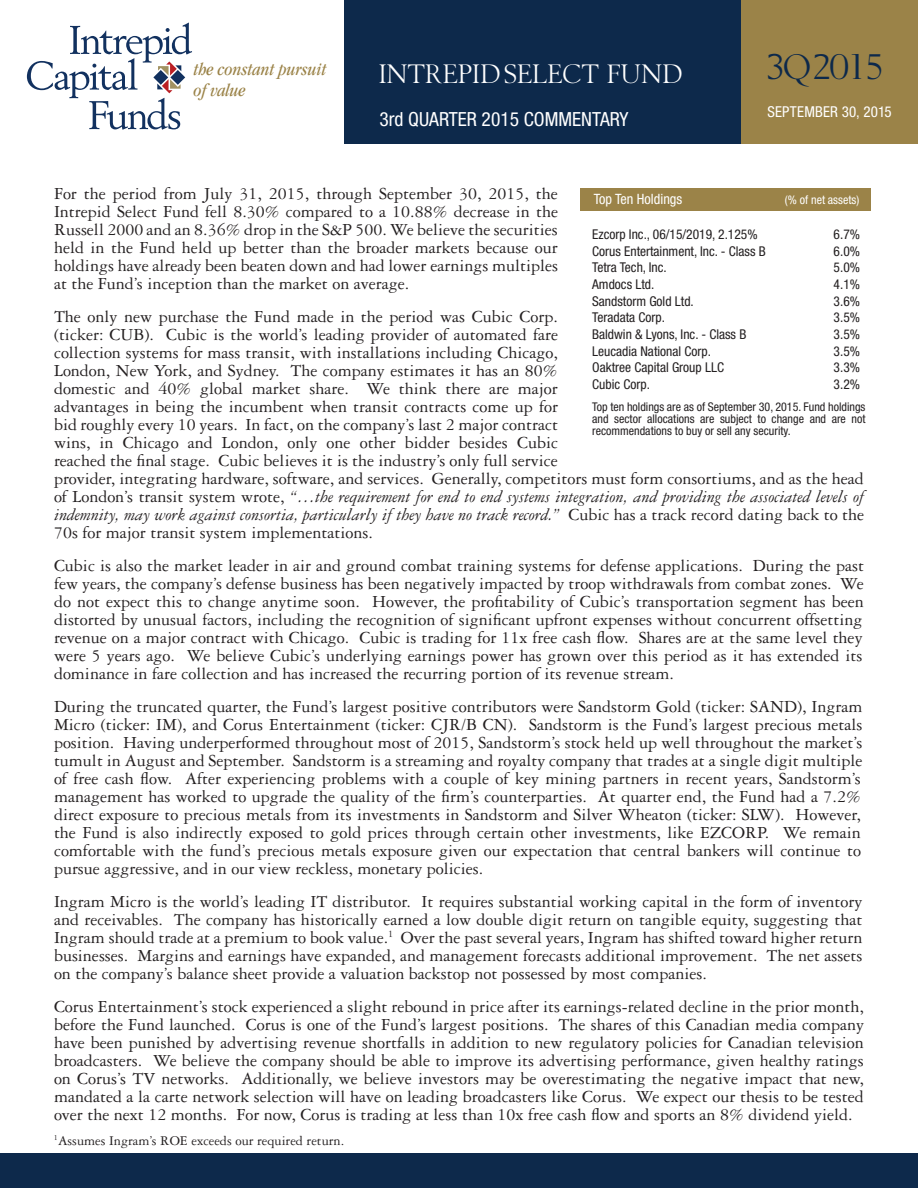
<style>
.page{position:relative;width:918px;height:1188px;background:#fff}
.page>*{position:absolute;margin:0;border:0;box-sizing:border-box;transform-origin:0 0}
.Quarter_Date{font:36px "OPTI Berling Agency";letter-spacing:-.05em;color:#0d294b}
.main_head{font:27px "OPTI Berling Agency";color:#fff}
.t1{font:condensed 19.5px "Helvetica Neue";color:#fff}
.t2{font:18px/18px "Garamond Three";color:#231f20;text-align:justify}
.ital_head{font:italic condensed 18px "Garamond";color:#9b8348}
.Date{font:condensed 15px "Helvetica Neue";letter-spacing:.015em;color:#fff}
.t3{font:14.25px "Garamond Three";color:#231f20}
.t4{font:condensed 14.25px "Helvetica Neue";color:#fff}
.left_align_table_tex{font:condensed 13.5px "Helvetica Neue";color:#231f20}
.Table_Right_Align{font:condensed 13.5px "Helvetica Neue";color:#231f20}
.t5{font:condensed 12px/12px "Helvetica Neue";color:#231f20;text-align:justify}
.t6{font:condensed 12px "Helvetica Neue";color:#fff}
.s1{font-style:italic}
</style>
<div class="page">
<div style="left:580px;top:188px;width:291px;height:22px;background:#9b8348"></div>
<div style="left:741px;top:0;width:177px;height:143px;background:#9b8348"></div>
<div style="left:344px;top:0;width:397px;height:143px;background:#0d294b"></div>
<svg style="left:27px;top:23px;width:165px;height:107px"></svg>
<div style="left:0;top:1154px;width:918px;height:34px;background:#0d294b"></div>
<p class="ital_head" style="left:193px;top:59px;width:134px">the constant pursuit</p>
<p class="ital_head" style="left:193px;top:80px;width:53px">of value</p>
<p class="main_head" style="left:379px;top:59px;width:305px">INTREPID SELECT FUND</p>
<p class="Quarter_Date" style="left:766px;top:48px;width:120px">3Q 2015</p>
<p class="t1" style="left:379px;top:108px;width:251px">3rd QUARTER 2015 COMMENTARY</p>
<p class="Date" style="left:767px;top:103px;width:126px">SEPTEMBER 30, 2015</p>
<p class="t2" style="left:54px;top:185px;width:506px">For the period from July 31, 2015, through September 30, 2015, the Intrepid Select Fund fell 8.30% compared to a 10.88% decrease in the Russell 2000 and an 8.36% drop in the S&amp;P 500. We believe the securities held in the Fund held up better than the broader markets because our holdings have already been beaten down and had lower earnings multiples at the Fund’s inception than the market on average.</p>
<p class="t2" style="left:54px;top:308px;width:812px;text-align:left">The only new purchase the Fund made in the period was Cubic Corp.<br>(ticker: CUB). Cubic is the world’s leading provider of automated fare<br>collection systems for mass transit, with installations including Chicago,<br>London, New York, and Sydney. The company estimates it has an 80%<br>domestic and 40% global market share. We think there are major<br>advantages in being the incumbent when transit contracts come up for<br>bid roughly every 10 years. In fact, on the company’s last 2 major contract<br>wins, in Chicago and London, only one other bidder besides Cubic<br>reached the final stage. Cubic believes it is the industry’s only full service<br>provider, integrating hardware, software, and services. Generally, competitors must form consortiums, and as the head of London’s transit system wrote, <span class="s1">“…the requirement for end to end systems integration, and providing the associated levels of indemnity, may work against consortia, particularly if they have no track record.”</span> Cubic has a track record dating back to the 70s for major transit system implementations.</p>
<p class="t2" style="left:54px;top:557px;width:812px">Cubic is also the market leader in air and ground combat training systems for defense applications. During the past few years, the company’s defense business has been negatively impacted by troop withdrawals from combat zones. We do not expect this to change anytime soon. However, the profitability of Cubic’s transportation segment has been distorted by unusual factors, including the recognition of significant upfront expenses without concurrent offsetting revenue on a major contract with Chicago. Cubic is trading for 11x free cash flow. Shares are at the same level they were 5 years ago. We believe Cubic’s underlying earnings power has grown over this period as it has extended its dominance in fare collection and has increased the recurring portion of its revenue stream.</p>
<p class="t2" style="left:54px;top:698px;width:810px">During the truncated quarter, the Fund’s largest positive contributors were Sandstorm Gold (ticker: SAND), Ingram Micro (ticker: IM), and Corus Entertainment (ticker: CJR/B CN). Sandstorm is the Fund’s largest precious metals position. Having underperformed throughout most of 2015, Sandstorm’s stock held up well throughout the market’s tumult in August and September. Sandstorm is a streaming and royalty company that trades at a single digit multiple of free cash flow. After experiencing problems with a couple of key mining partners in recent years, Sandstorm’s management has worked to upgrade the quality of the firm’s counterparties. At quarter end, the Fund had a 7.2% direct exposure to precious metals from its investments in Sandstorm and Silver Wheaton (ticker: SLW). However, the Fund is also indirectly exposed to gold prices through certain other investments, like EZCORP. We remain comfortable with the fund’s precious metals exposure given our expectation that central bankers will continue to pursue aggressive, and in our view reckless, monetary policies.</p>
<p class="t2" style="left:54px;top:893px;width:810px">Ingram Micro is the world’s leading IT distributor. It requires substantial working capital in the form of inventory and receivables. The company has historically earned a low double digit return on tangible equity, suggesting that Ingram should trade at a premium to book value.<sup>1</sup> Over the past several years, Ingram has shifted toward higher return businesses. Margins and earnings have expanded, and management forecasts additional improvement. The net assets on the company’s balance sheet provide a valuation backstop not possessed by most companies.</p>
<p class="t2" style="left:54px;top:998px;width:812px">Corus Entertainment’s stock experienced a slight rebound in price after its earnings-related decline in the prior month, before the Fund launched. Corus is one of the Fund’s largest positions. The shares of this Canadian media company have been punished by advertising revenue shortfalls in addition to new regulatory policies for Canadian television broadcasters. We believe the company should be able to improve its advertising performance, given healthy ratings on Corus’s TV networks. Additionally, we believe investors may be overestimating the negative impact that new, mandated a la carte network selection will have on leading broadcasters like Corus. We expect our thesis to be tested over the next 12 months. For now, Corus is trading at less than 10x free cash flow and sports an 8% dividend yield.</p>
<p class="t4" style="left:594px;top:191px;width:90px">Top Ten Holdings</p>
<p class="t6" style="left:785px;top:193px;width:76px">(% of net assets)</p>
<p class="left_align_table_tex" style="left:592px;top:226px;width:167px">Ezcorp Inc., 06/15/2019, 2.125%</p>
<p class="Table_Right_Align" style="left:834px;top:226px;width:28px">6.7%</p>
<p class="left_align_table_tex" style="left:592px;top:243px;width:175px">Corus Entertainment, Inc. - Class B</p>
<p class="Table_Right_Align" style="left:834px;top:243px;width:28px">6.0%</p>
<p class="left_align_table_tex" style="left:592px;top:260px;width:76px">Tetra Tech, Inc.</p>
<p class="Table_Right_Align" style="left:834px;top:260px;width:28px">5.0%</p>
<p class="left_align_table_tex" style="left:592px;top:276px;width:64px">Amdocs Ltd.</p>
<p class="Table_Right_Align" style="left:834px;top:276px;width:28px">4.1%</p>
<p class="left_align_table_tex" style="left:592px;top:293px;width:103px">Sandstorm Gold Ltd.</p>
<p class="Table_Right_Align" style="left:834px;top:293px;width:28px">3.6%</p>
<p class="left_align_table_tex" style="left:592px;top:310px;width:74px">Teradata Corp.</p>
<p class="Table_Right_Align" style="left:834px;top:310px;width:28px">3.5%</p>
<p class="left_align_table_tex" style="left:592px;top:326px;width:156px">Baldwin &amp; Lyons, Inc. - Class B</p>
<p class="Table_Right_Align" style="left:834px;top:326px;width:28px">3.5%</p>
<p class="left_align_table_tex" style="left:592px;top:343px;width:120px">Leucadia National Corp.</p>
<p class="Table_Right_Align" style="left:834px;top:343px;width:28px">3.5%</p>
<p class="left_align_table_tex" style="left:592px;top:360px;width:133px">Oaktree Capital Group LLC</p>
<p class="Table_Right_Align" style="left:834px;top:360px;width:28px">3.3%</p>
<p class="left_align_table_tex" style="left:592px;top:376px;width:59px">Cubic Corp.</p>
<p class="Table_Right_Align" style="left:834px;top:376px;width:28px">3.2%</p>
<p class="t5" style="left:592px;top:401px;width:275px">Top ten holdings are as of September 30, 2015. Fund holdings and sector allocations are subject to change and are not recommendations to buy or sell any security.</p>
<p class="t3" style="left:54px;top:1133px;width:292px"><sup>1</sup>Assumes Ingram’s ROE exceeds our required return.</p>
</div>
